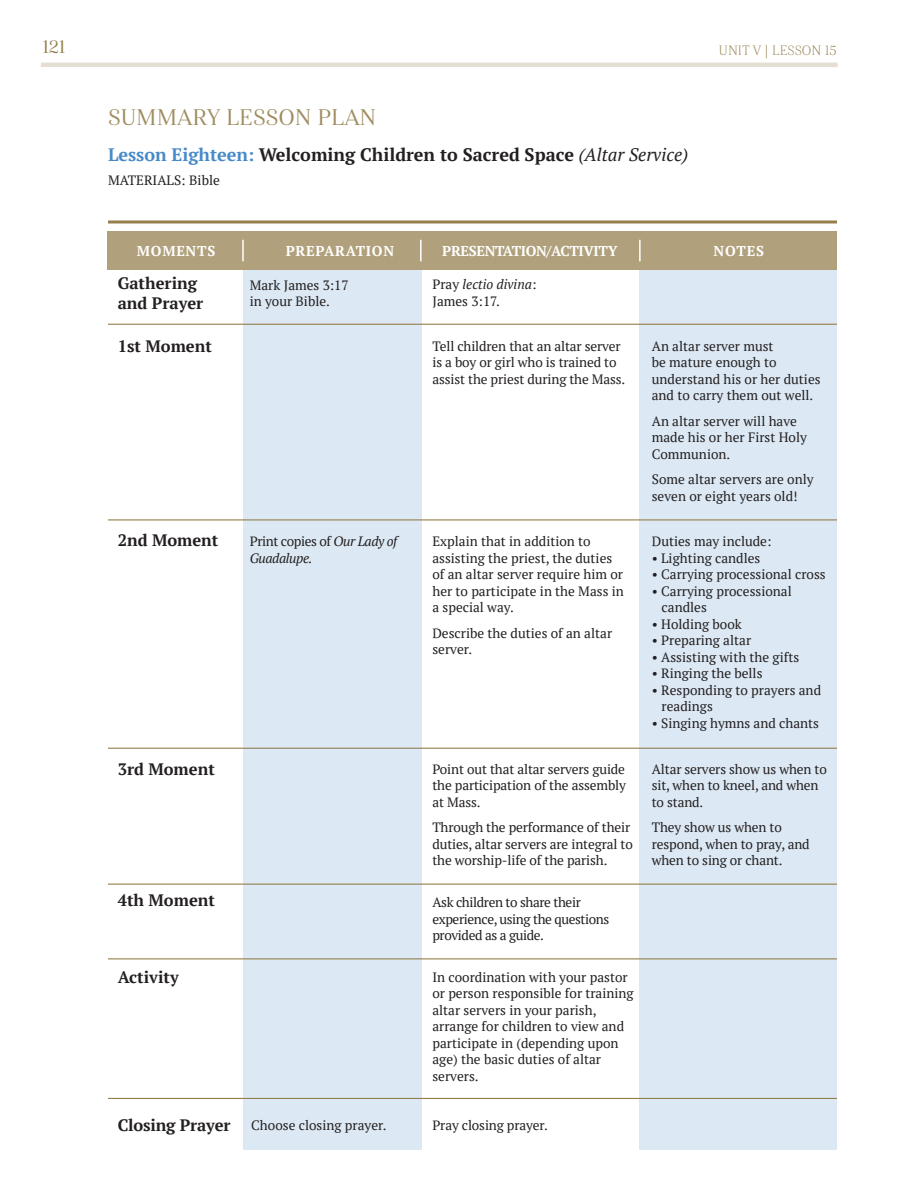
<style>
.page{position:relative;width:918px;height:1188px;background:#fff}
.page>*{position:absolute;margin:0;border:0;box-sizing:border-box;transform-origin:0 0}
.Default{font:22.5px "Haboro Nor Reg";color:#9f8c5f}
.Default-2{font:700 18px "PT Serif";color:#231f20}
.t1{font:18px "Haboro Nor Reg";color:#947f4d}
.t2{font:700 16.5px "PT Serif";color:#231f20}
.t3{font:700 14.25px "PT Serif";letter-spacing:-.025em;color:#fff}
.t4{font:700 14.25px "PT Serif";letter-spacing:.05em;color:#fff}
.Default-3{font:13.5px/16.5px "PT Serif";color:#231f20}
.Default-4{font:13.5px/16.5px "PT Serif";letter-spacing:-.03em;color:#231f20}
.t5{font:italic 13.5px/16.5px "PT Serif";letter-spacing:-.03em;color:#231f20}
.t6{font:italic 13.5px "PT Serif";color:#231f20}
.t7{font:13.5px "Haboro Nor Thi";color:#947f4d}
.s1{color:#478ac9}
.s2{font-weight:400;font-style:italic}
.s3{font-style:normal}
</style>
<div class="page">
<div style="left:243px;top:270px;width:178px;height:879px;background:#dce9f4"></div>
<div style="left:639px;top:270px;width:198px;height:879px;background:#dce9f4"></div>
<svg style="left:108px;top:220px;width:729px;height:4px;background:#ae9e79"></svg>
<hr style="left:108px;top:324px;width:729px;height:1px;background:#947f4d">
<hr style="left:108px;top:519px;width:729px;height:1px;background:#947f4d">
<hr style="left:108px;top:748px;width:729px;height:1px;background:#947f4d">
<hr style="left:108px;top:958px;width:729px;height:1px;background:#947f4d">
<hr style="left:108px;top:884px;width:729px;height:1px;background:#947f4d">
<hr style="left:108px;top:1098px;width:729px;height:1px;background:#947f4d">
<div style="left:108px;top:231px;width:729px;height:39px;background:#b0a07b"></div>
<hr style="left:242px;top:240px;width:2px;height:21px;background:#fff">
<hr style="left:420px;top:240px;width:2px;height:21px;background:#fff">
<hr style="left:639px;top:240px;width:2px;height:21px;background:#fff">
<hr style="left:41px;top:63px;width:797px;height:4px;background:#e4dfd2">
<h2 class="t1" style="left:43px;top:35px;width:24px">121</h2>
<p class="Default" style="left:108px;top:103px;width:270px">SUMMARY LESSON PLAN</p>
<p class="Default-2" style="left:108px;top:143px;width:582px"><span class="s1">Lesson Eighteen:</span> Welcoming Children to Sacred Space <span class="s2">(Altar Service)</span></p>
<p class="Default-3" style="left:108px;top:172px;width:113px">MATERIALS: Bible</p>
<p class="t7" style="left:719px;top:42px;width:119px">UNIT V | LESSON 15</p>
<p class="t4" style="left:137px;top:242px;width:80px">MOMENTS</p>
<p class="t4" style="left:286px;top:242px;width:110px">PREPARATION</p>
<p class="t3" style="left:442px;top:242px;width:177px">PRESENTATION/ACTIVITY</p>
<p class="t3" style="left:714px;top:242px;width:52px">NOTES</p>
<p class="t2" style="left:118px;top:272px;width:81px">Gathering</p>
<p class="t2" style="left:118px;top:292px;width:87px">and Prayer</p>
<p class="t2" style="left:118px;top:335px;width:96px">1st Moment</p>
<p class="t6" style="left:432px;top:276px;width:106px"><span class="s3">Pray</span> lectio divina<span class="s3">:</span></p>
<p class="Default-3" style="left:432px;top:293px;width:69px">James 3:17.</p>
<p class="Default-3" style="left:432px;top:338px;width:194px">Tell children that an altar server is a boy or girl who is trained to assist the priest during the Mass.</p>
<p class="Default-3" style="left:250px;top:277px;width:100px">Mark James 3:17</p>
<p class="Default-3" style="left:250px;top:293px;width:82px">in your Bible.</p>
<p class="Default-3" style="left:652px;top:338px;width:170px">An altar server must<br>be mature enough to understand his or her duties and to carry them out well.</p>
<p class="Default-3" style="left:652px;top:413px;width:157px">An altar server will have made his or her First Holy<br>Communion.</p>
<p class="Default-3" style="left:652px;top:471px;width:163px">Some altar servers are only seven or eight years old!</p>
<p class="t2" style="left:118px;top:529px;width:102px">2nd Moment</p>
<p class="t5" style="left:250px;top:533px;width:149px"><span class="s3">Print copies of</span> Our Lady of<br>Guadalupe.</p>
<p class="Default-3" style="left:432px;top:533px;width:193px">Explain that in addition to assisting the priest, the duties of an altar server require him or her to participate in the Mass in a special way.</p>
<p class="Default-3" style="left:432px;top:624px;width:181px">Describe the duties of an altar server.</p>
<p class="Default-3" style="left:652px;top:533px;width:121px">Duties may include:</p>
<p class="Default-3" style="left:652px;top:549px;width:110px">• Lighting candles</p>
<p class="Default-3" style="left:652px;top:566px;width:175px">• Carrying processional cross</p>
<p class="Default-3" style="left:652px;top:582px;width:142px">• Carrying processional</p>
<p class="Default-3" style="left:662px;top:599px;width:47px">candles</p>
<p class="Default-3" style="left:652px;top:615px;width:91px">• Holding book</p>
<p class="Default-3" style="left:652px;top:632px;width:101px">• Preparing altar</p>
<p class="Default-3" style="left:652px;top:648px;width:149px">• Assisting with the gifts</p>
<p class="Default-3" style="left:652px;top:665px;width:112px">• Ringing the bells</p>
<p class="Default-3" style="left:652px;top:681px;width:171px">• Responding to prayers and</p>
<p class="Default-3" style="left:662px;top:698px;width:53px">readings</p>
<p class="Default-3" style="left:652px;top:714px;width:169px">• Singing hymns and chants</p>
<p class="t2" style="left:118px;top:758px;width:99px">3rd Moment</p>
<p class="t2" style="left:118px;top:890px;width:99px">4th Moment</p>
<p class="Default-3" style="left:432px;top:761px;width:195px;text-align:justify">Point out that altar servers guide the participation of the assembly at Mass.</p>
<p class="Default-3" style="left:432px;top:819px;width:202px">Through the performance of their duties, altar servers are integral to the worship-life of the parish.</p>
<p class="Default-4" style="left:432px;top:894px;width:179px">Ask children to share their experience, using the questions provided as a guide.</p>
<p class="Default-3" style="left:652px;top:761px;width:177px">Altar servers show us when to sit, when to kneel, and when to stand.</p>
<p class="Default-3" style="left:652px;top:819px;width:160px">They show us when to respond, when to pray, and when to sing or chant.</p>
<p class="t2" style="left:118px;top:966px;width:63px">Activity</p>
<p class="Default-3" style="left:432px;top:969px;width:203px">In coordination with your pastor or person responsible for training altar servers in your parish, arrange for children to view and participate in (depending upon age) the basic duties of altar servers.</p>
<p class="t2" style="left:118px;top:1114px;width:114px">Closing Prayer</p>
<p class="Default-3" style="left:251px;top:1117px;width:137px">Choose closing prayer.</p>
<p class="Default-3" style="left:432px;top:1117px;width:117px">Pray closing prayer.</p>
</div>
